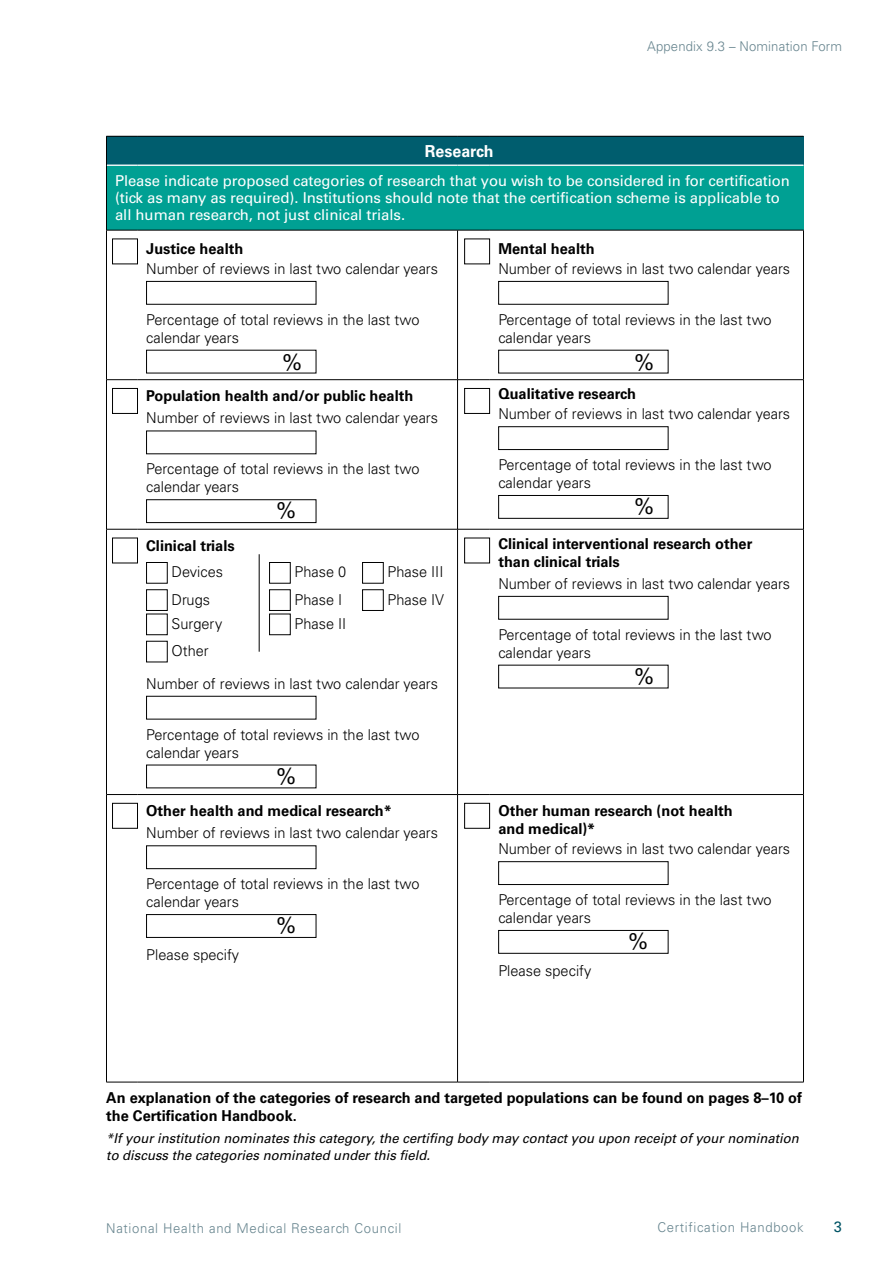
<style>
.page{position:relative;width:893px;height:1263px;background:#fff}
.page>*{position:absolute;margin:0;border:0;box-sizing:border-box;transform-origin:0 0}
.t1{font:22.5px "Univers LT Std";color:#000}
.t2{font:700 16.5px "Univers LT Std";color:#fff}
.t3{font:300 15px/18px "Univers LT Std";color:#000}
.t4{font:700 15px/18px "Univers LT Std";color:#000}
.t5{font:15px/17.2px "Univers LT Std";letter-spacing:-.005em;color:#fff}
.t6{font:15px "Univers LT Std";color:#005465}
.t7{font:italic 13.5px/16.2px "Univers LT Std";color:#000}
.t8{font:300 13.5px "Univers LT Std";letter-spacing:.05em;color:#66848e}
.t9{font:300 13.5px "Univers LT Std";letter-spacing:.01em;color:#66848e}
</style>
<div class="page">
<div style="left:106px;top:136px;width:697px;height:29px;background:#005d6e"></div>
<div style="left:106px;top:165px;width:697px;height:65px;background:#00a093"></div>
<hr style="left:803px;top:230px;width:1px;height:149px;background:#000">
<hr style="left:106px;top:379px;width:32px;height:1px;background:#000">
<hr style="left:138px;top:379px;width:320px;height:1px;background:#000">
<hr style="left:458px;top:379px;width:32px;height:1px;background:#000">
<hr style="left:490px;top:379px;width:314px;height:1px;background:#000">
<hr style="left:803px;top:380px;width:1px;height:149px;background:#000">
<hr style="left:106px;top:529px;width:32px;height:1px;background:#000">
<hr style="left:138px;top:529px;width:320px;height:1px;background:#000">
<hr style="left:458px;top:529px;width:32px;height:1px;background:#000">
<hr style="left:490px;top:529px;width:314px;height:1px;background:#000">
<hr style="left:803px;top:529px;width:1px;height:265px;background:#000">
<hr style="left:106px;top:794px;width:32px;height:1px;background:#000">
<hr style="left:138px;top:794px;width:320px;height:1px;background:#000">
<hr style="left:458px;top:794px;width:32px;height:1px;background:#000">
<hr style="left:490px;top:794px;width:314px;height:1px;background:#000">
<hr style="left:803px;top:795px;width:1px;height:287px;background:#000">
<hr style="left:106px;top:1082px;width:32px;height:1px;background:#000">
<hr style="left:138px;top:1082px;width:320px;height:1px;background:#000">
<hr style="left:458px;top:1082px;width:32px;height:1px;background:#000">
<hr style="left:490px;top:1082px;width:314px;height:1px;background:#000">
<hr style="left:107px;top:165px;width:31px;height:1px;background:#fff">
<hr style="left:138px;top:165px;width:320px;height:1px;background:#fff">
<hr style="left:458px;top:165px;width:32px;height:1px;background:#fff">
<hr style="left:490px;top:165px;width:313px;height:1px;background:#fff">
<hr style="left:106px;top:230px;width:32px;height:1px;background:#000">
<hr style="left:138px;top:230px;width:320px;height:1px;background:#000">
<hr style="left:458px;top:230px;width:32px;height:1px;background:#000">
<hr style="left:490px;top:230px;width:314px;height:1px;background:#000">
<hr style="left:106px;top:136px;width:32px;height:1px;background:#000">
<svg style="left:106px;top:136px;width:1px;height:29px"></svg>
<hr style="left:138px;top:136px;width:320px;height:1px;background:#000">
<hr style="left:458px;top:136px;width:32px;height:1px;background:#000">
<hr style="left:490px;top:136px;width:313px;height:1px;background:#000">
<hr style="left:106px;top:165px;width:1px;height:65px;background:#000">
<hr style="left:106px;top:230px;width:1px;height:149px;background:#000">
<hr style="left:457px;top:230px;width:1px;height:149px;background:#000">
<hr style="left:106px;top:380px;width:1px;height:149px;background:#000">
<hr style="left:457px;top:380px;width:1px;height:149px;background:#000">
<hr style="left:106px;top:529px;width:1px;height:265px;background:#000">
<hr style="left:457px;top:529px;width:1px;height:265px;background:#000">
<hr style="left:106px;top:795px;width:1px;height:287px;background:#000">
<hr style="left:457px;top:795px;width:1px;height:287px;background:#000">
<div style="left:112px;top:239px;width:26px;height:25px;border:1px solid #000"></div>
<div style="left:146px;top:281px;width:170px;height:24px;border:1px solid #000"></div>
<div style="left:464px;top:239px;width:26px;height:25px;border:1px solid #000"></div>
<div style="left:498px;top:281px;width:170px;height:24px;border:1px solid #000"></div>
<div style="left:112px;top:388px;width:26px;height:26px;border:1px solid #000"></div>
<div style="left:146px;top:499px;width:170px;height:24px;border:1px solid #000"></div>
<div style="left:464px;top:388px;width:26px;height:26px;border:1px solid #000"></div>
<div style="left:498px;top:426px;width:170px;height:24px;border:1px solid #000"></div>
<div style="left:498px;top:495px;width:170px;height:24px;border:1px solid #000"></div>
<div style="left:112px;top:538px;width:26px;height:25px;border:1px solid #000"></div>
<div style="left:146px;top:562px;width:22px;height:21px;border:1px solid #000"></div>
<div style="left:269px;top:562px;width:22px;height:21px;border:1px solid #000"></div>
<div style="left:362px;top:562px;width:22px;height:21px;border:1px solid #000"></div>
<div style="left:146px;top:589px;width:22px;height:22px;border:1px solid #000"></div>
<div style="left:269px;top:589px;width:22px;height:22px;border:1px solid #000"></div>
<div style="left:362px;top:589px;width:22px;height:22px;border:1px solid #000"></div>
<div style="left:146px;top:614px;width:22px;height:21px;border:1px solid #000"></div>
<div style="left:269px;top:614px;width:22px;height:21px;border:1px solid #000"></div>
<div style="left:146px;top:641px;width:22px;height:21px;border:1px solid #000"></div>
<div style="left:464px;top:538px;width:26px;height:25px;border:1px solid #000"></div>
<div style="left:498px;top:596px;width:170px;height:23px;border:1px solid #000"></div>
<div style="left:112px;top:803px;width:26px;height:25px;border:1px solid #000"></div>
<div style="left:146px;top:845px;width:170px;height:24px;border:1px solid #000"></div>
<div style="left:146px;top:914px;width:170px;height:24px;border:1px solid #000"></div>
<div style="left:464px;top:803px;width:26px;height:25px;border:1px solid #000"></div>
<div style="left:498px;top:861px;width:170px;height:24px;border:1px solid #000"></div>
<div style="left:498px;top:930px;width:170px;height:23px;border:1px solid #000"></div>
<hr style="left:259px;top:554px;width:1px;height:98px;background:#000">
<p class="t9" style="left:647px;top:38px;width:196px">Appendix 9.3 – Nomination Form</p>
<p class="t2" style="left:425px;top:141px;width:70px">Research</p>
<p class="t5" style="left:115px;top:172px;width:676px">Please indicate proposed categories of research that you wish to be considered in for certification (tick as many as required). Institutions should note that the certification scheme is applicable to all human research, not just clinical trials.</p>
<p class="t4" style="left:146px;top:240px;width:99px">Justice health</p>
<p class="t3" style="left:146px;top:260px;width:293px">Number of reviews in last two calendar years</p>
<p class="t3" style="left:146px;top:310px;width:275px">Percentage of total reviews in the last two calendar years</p>
<h1 class="t1" style="left:282px;top:349px;width:21px">%</h1>
<p class="t4" style="left:498px;top:240px;width:98px">Mental health</p>
<p class="t3" style="left:498px;top:260px;width:293px">Number of reviews in last two calendar years</p>
<p class="t3" style="left:498px;top:310px;width:275px">Percentage of total reviews in the last two calendar years</p>
<h1 class="t1" style="left:634px;top:349px;width:21px">%</h1>
<p class="t4" style="left:146px;top:387px;width:269px">Population health and/or public health</p>
<p class="t3" style="left:146px;top:409px;width:293px">Number of reviews in last two calendar years</p>
<p class="t3" style="left:146px;top:460px;width:275px">Percentage of total reviews in the last two calendar years</p>
<h1 class="t1" style="left:276px;top:497px;width:21px">%</h1>
<p class="t4" style="left:146px;top:536px;width:90px">Clinical trials</p>
<p class="t3" style="left:172px;top:563px;width:53px">Devices</p>
<p class="t3" style="left:295px;top:563px;width:53px">Phase 0</p>
<p class="t3" style="left:388px;top:563px;width:57px">Phase III</p>
<p class="t3" style="left:172px;top:590px;width:40px">Drugs</p>
<p class="t3" style="left:295px;top:590px;width:49px">Phase I</p>
<p class="t3" style="left:388px;top:590px;width:58px">Phase IV</p>
<p class="t3" style="left:172px;top:615px;width:52px">Surgery</p>
<p class="t3" style="left:295px;top:615px;width:53px">Phase II</p>
<p class="t3" style="left:146px;top:635px;width:293px;line-height:32.5px;text-indent:25px">Other<br>Number of reviews in last two calendar years</p>
<p class="t3" style="left:146px;top:725px;width:275px">Percentage of total reviews in the last two calendar years</p>
<h1 class="t1" style="left:276px;top:762px;width:21px">%</h1>
<p class="t4" style="left:146px;top:802px;width:247px">Other health and medical research*</p>
<p class="t3" style="left:146px;top:824px;width:293px">Number of reviews in last two calendar years</p>
<p class="t3" style="left:146px;top:875px;width:275px">Percentage of total reviews in the last two calendar years</p>
<h1 class="t1" style="left:276px;top:912px;width:21px">%</h1>
<p class="t3" style="left:146px;top:946px;width:94px">Please specify</p>
<p class="t4" style="left:498px;top:385px;width:139px">Qualitative research</p>
<p class="t3" style="left:498px;top:405px;width:293px">Number of reviews in last two calendar years</p>
<p class="t3" style="left:498px;top:456px;width:275px">Percentage of total reviews in the last two calendar years</p>
<h1 class="t1" style="left:634px;top:493px;width:21px">%</h1>
<p class="t4" style="left:498px;top:534px;width:255px">Clinical interventional research other than clinical trials</p>
<p class="t3" style="left:498px;top:574px;width:293px">Number of reviews in last two calendar years</p>
<p class="t3" style="left:498px;top:625px;width:275px">Percentage of total reviews in the last two calendar years</p>
<h1 class="t1" style="left:634px;top:662px;width:21px">%</h1>
<p class="t4" style="left:498px;top:802px;width:236px">Other human research (not health and medical)*</p>
<p class="t3" style="left:498px;top:840px;width:293px">Number of reviews in last two calendar years</p>
<p class="t3" style="left:498px;top:891px;width:275px">Percentage of total reviews in the last two calendar years</p>
<h1 class="t1" style="left:628px;top:928px;width:21px">%</h1>
<p class="t3" style="left:498px;top:961px;width:94px">Please specify</p>
<p class="t4" style="left:106px;top:1088px;width:697px">An explanation of the categories of research and targeted populations can be found on pages 8–10 of the Certification Handbook.</p>
<p class="t7" style="left:106px;top:1131px;width:694px">*If your institution nominates this category, the certifing body may contact you upon receipt of your nomination to discuss the categories nominated under this field.</p>
<p class="t8" style="left:106px;top:1220px;width:297px">National Health and Medical Research Council</p>
<p class="t8" style="left:657px;top:1219px;width:148px">Certification Handbook</p>
<p class="t6" style="left:834px;top:1218px;width:10px">3</p>
</div>
